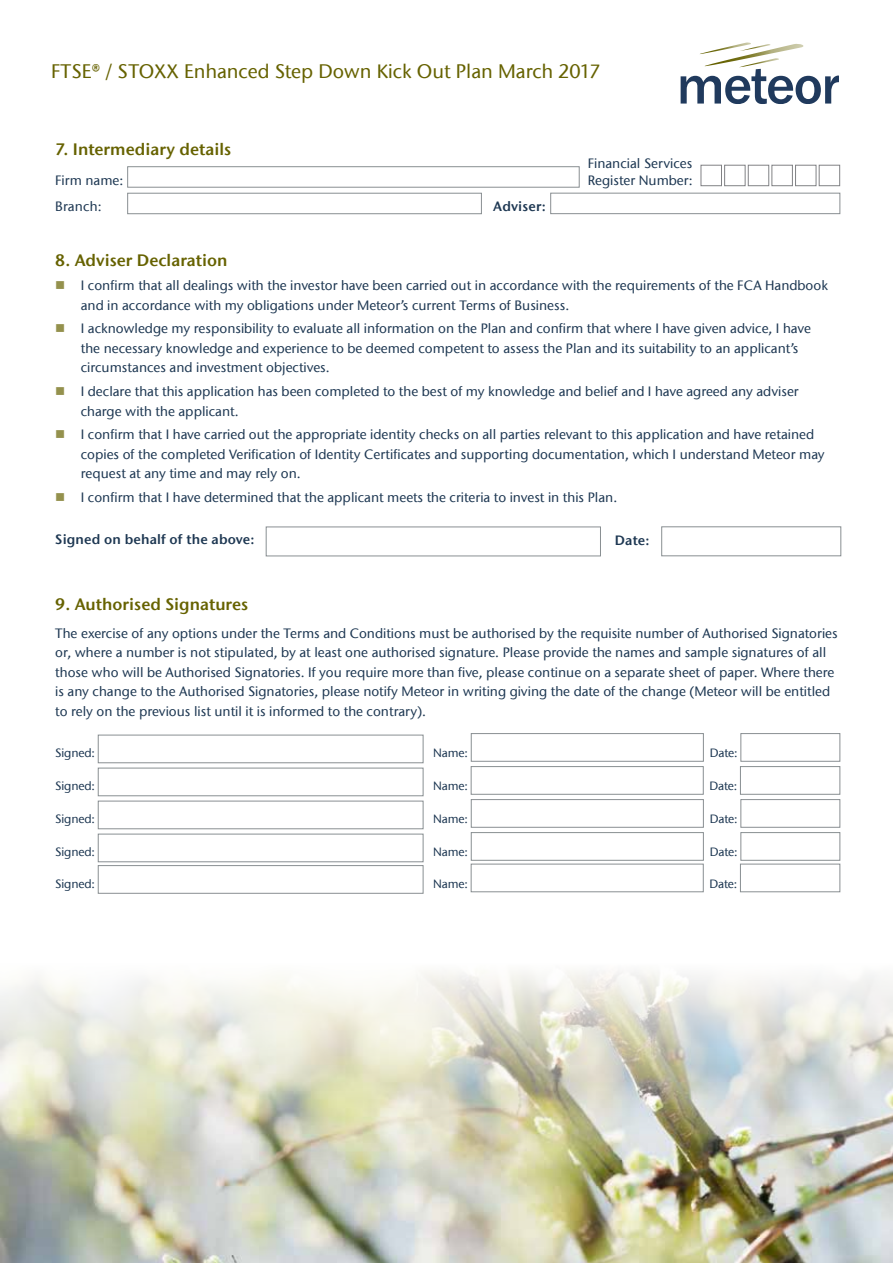
<style>
.page{position:relative;width:893px;height:1263px;background:#fff}
.page>*{position:absolute;margin:0;border:0;box-sizing:border-box;transform-origin:0 0}
.t1{font:500 19.5px "ITC Stone Sans Com";color:#666201}
.t2{font:16.5px "ITC Stone Sans Com Semi";color:#666201}
.t3{font:500 13.5px/19.5px "ITC Stone Sans Com";color:#1d3752}
.t4{font:13.5px "ITC Stone Sans Com Semi";letter-spacing:.01em;color:#1d3752}
.t5{font:500 12px "ITC Stone Sans Com";letter-spacing:-.01em;color:#1d3752}
.s1{color:#94914d}
</style>
<div class="page">
<svg style="left:680px;top:42px;width:159px;height:62px"></svg>
<div style="left:127px;top:166px;width:453px;height:22px;border:1px solid #898f92"></div>
<div style="left:701px;top:165px;width:21px;height:21px;border:1px solid #818285"></div>
<div style="left:724px;top:165px;width:21px;height:21px;border:1px solid #818285"></div>
<div style="left:748px;top:165px;width:21px;height:21px;border:1px solid #818285"></div>
<div style="left:771px;top:165px;width:22px;height:21px;border:1px solid #818285"></div>
<div style="left:795px;top:165px;width:21px;height:21px;border:1px solid #818285"></div>
<div style="left:819px;top:165px;width:21px;height:21px;border:1px solid #818285"></div>
<div style="left:127px;top:193px;width:355px;height:21px;border:1px solid #898f92"></div>
<div style="left:550px;top:193px;width:290px;height:21px;border:1px solid #898f92"></div>
<div style="left:266px;top:526px;width:335px;height:30px;background:#fff;border:1px solid #898f92"></div>
<div style="left:661px;top:526px;width:180px;height:30px;background:#fff;border:1px solid #898f92"></div>
<div style="left:98px;top:735px;width:325px;height:28px;background:#fff;border:1px solid #898f92"></div>
<div style="left:471px;top:733px;width:233px;height:29px;background:#fff;border:1px solid #898f92"></div>
<div style="left:740px;top:733px;width:100px;height:29px;background:#fff;border:1px solid #898f92"></div>
<div style="left:98px;top:768px;width:325px;height:28px;background:#fff;border:1px solid #898f92"></div>
<div style="left:471px;top:766px;width:233px;height:29px;background:#fff;border:1px solid #898f92"></div>
<div style="left:740px;top:766px;width:100px;height:29px;background:#fff;border:1px solid #898f92"></div>
<div style="left:98px;top:801px;width:325px;height:28px;background:#fff;border:1px solid #898f92"></div>
<div style="left:471px;top:799px;width:233px;height:29px;background:#fff;border:1px solid #898f92"></div>
<div style="left:740px;top:799px;width:100px;height:29px;background:#fff;border:1px solid #898f92"></div>
<div style="left:98px;top:834px;width:325px;height:28px;background:#fff;border:1px solid #898f92"></div>
<div style="left:471px;top:832px;width:233px;height:29px;background:#fff;border:1px solid #898f92"></div>
<div style="left:740px;top:832px;width:100px;height:29px;background:#fff;border:1px solid #898f92"></div>
<div style="left:98px;top:865px;width:325px;height:29px;background:#fff;border:1px solid #898f92"></div>
<div style="left:471px;top:864px;width:233px;height:28px;background:#fff;border:1px solid #898f92"></div>
<div style="left:740px;top:864px;width:100px;height:28px;background:#fff;border:1px solid #898f92"></div>
<img style="left:0;top:971px;width:893px;height:292px">
<h1 class="t1" style="left:51px;top:59px;width:551px">FTSE® / STOXX Enhanced Step Down Kick Out Plan March 2017</h1>
<p class="t2" style="left:55px;top:139px;width:178px">7. Intermediary details</p>
<p class="t3" style="left:588px;top:154px;width:106px">Financial Services</p>
<p class="t3" style="left:55px;top:170px;width:70px">Firm name:</p>
<p class="t3" style="left:588px;top:170px;width:106px">Register Number:</p>
<p class="t3" style="left:55px;top:197px;width:48px">Branch:</p>
<p class="t4" style="left:493px;top:198px;width:54px">Adviser:</p>
<p class="t2" style="left:55px;top:250px;width:174px">8. Adviser Declaration</p>
<p class="t3" style="left:81px;top:276px;width:749px;text-indent:-26px"><span class="s1">■</span> I confirm that all dealings with the investor have been carried out in accordance with the requirements of the FCA Handbook and in accordance with my obligations under Meteor’s current Terms of Business.</p>
<p class="t3" style="left:81px;top:319px;width:732px;text-indent:-26px"><span class="s1">■</span> I acknowledge my responsibility to evaluate all information on the Plan and confirm that where I have given advice, I have the necessary knowledge and experience to be deemed competent to assess the Plan and its suitability to an applicant’s circumstances and investment objectives.</p>
<p class="t3" style="left:81px;top:382px;width:719px;text-indent:-26px"><span class="s1">■</span> I declare that this application has been completed to the best of my knowledge and belief and I have agreed any adviser charge with the applicant.</p>
<p class="t3" style="left:81px;top:425px;width:745px;text-indent:-26px"><span class="s1">■</span> I confirm that I have carried out the appropriate identity checks on all parties relevant to this application and have retained copies of the completed Verification of Identity Certificates and supporting documentation, which I understand Meteor may request at any time and may rely on.</p>
<p class="t3" style="left:55px;top:488px;width:563px"><span class="s1">■</span> I confirm that I have determined that the applicant meets the criteria to invest in this Plan.</p>
<p class="t4" style="left:55px;top:531px;width:201px">Signed on behalf of the above:</p>
<p class="t4" style="left:615px;top:531px;width:36px">Date:</p>
<p class="t2" style="left:55px;top:594px;width:194px">9. Authorised Signatures</p>
<p class="t3" style="left:55px;top:623px;width:784px">The exercise of any options under the Terms and Conditions must be authorised by the requisite number of Authorised Signatories or, where a number is not stipulated, by at least one authorised signature. Please provide the names and sample signatures of all those who will be Authorised Signatories. If you require more than five, please continue on a separate sheet of paper. Where there is any change to the Authorised Signatories, please notify Meteor in writing giving the date of the change (Meteor will be entitled to rely on the previous list until it is informed to the contrary).</p>
<p class="t5" style="left:55px;top:746px;width:41px">Signed:</p>
<p class="t5" style="left:433px;top:746px;width:36px">Name:</p>
<p class="t5" style="left:710px;top:746px;width:29px">Date:</p>
<p class="t5" style="left:55px;top:779px;width:41px">Signed:</p>
<p class="t5" style="left:433px;top:779px;width:36px">Name:</p>
<p class="t5" style="left:709px;top:779px;width:29px">Date:</p>
<p class="t5" style="left:55px;top:812px;width:41px">Signed:</p>
<p class="t5" style="left:433px;top:812px;width:36px">Name:</p>
<p class="t5" style="left:710px;top:812px;width:29px">Date:</p>
<p class="t5" style="left:55px;top:845px;width:41px">Signed:</p>
<p class="t5" style="left:433px;top:845px;width:36px">Name:</p>
<p class="t5" style="left:710px;top:845px;width:29px">Date:</p>
<p class="t5" style="left:55px;top:876px;width:41px">Signed:</p>
<p class="t5" style="left:433px;top:876px;width:36px">Name:</p>
<p class="t5" style="left:709px;top:876px;width:29px">Date:</p>
</div>
